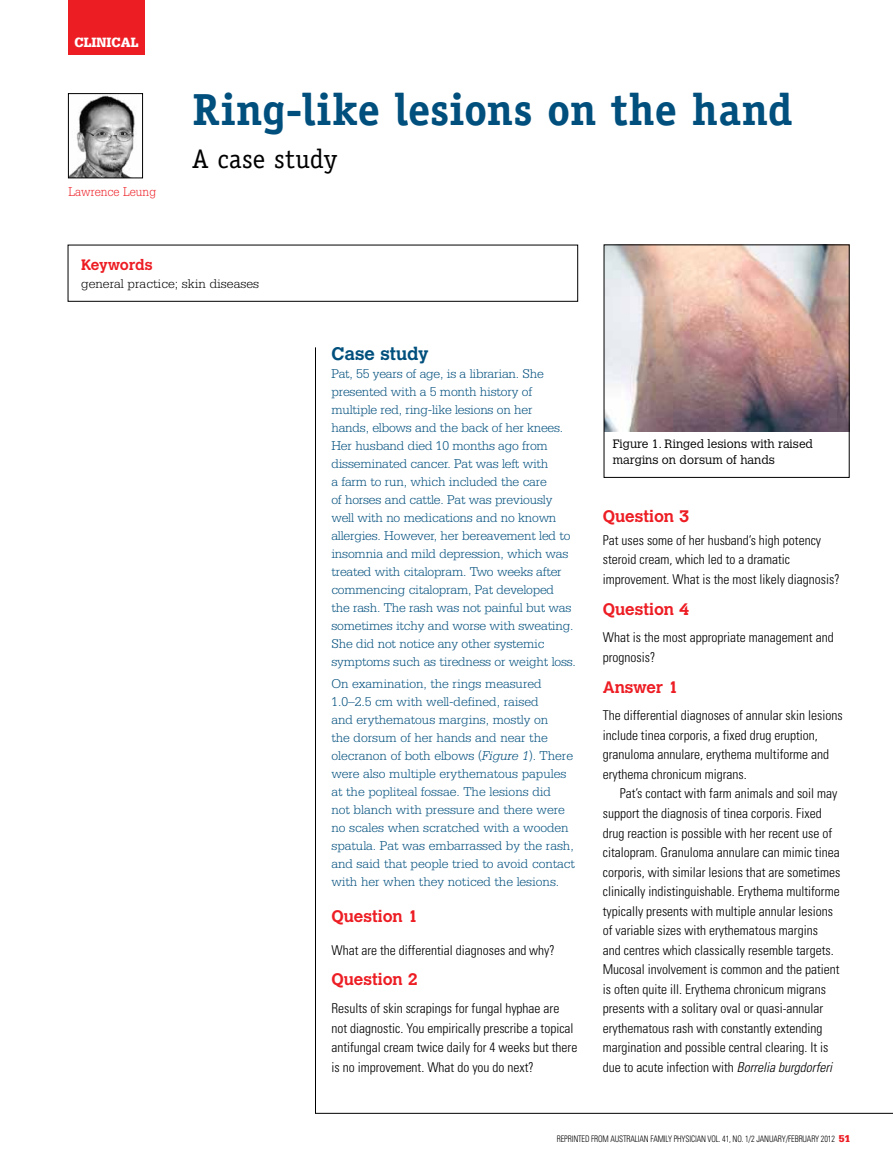
<style>
.page{position:relative;width:893px;height:1170px;background:#fff}
.page>*{position:absolute;margin:0;border:0;box-sizing:border-box;transform-origin:0 0}
.t1{font:700 45px "Officina Serif LT";color:#004f7d}
.t2{font:27px "Officina Serif LT";letter-spacing:.005em;color:#000}
.t3{font:700 18px "Calvert";color:#004f7d}
.t4{font:700 16.5px "Calvert";color:#ed1d24}
.t5{font:700 15px "Calvert";color:#ed1d24}
.t6{font:900 14.25px "Serifa LT";color:#fff;scale:.9 1}
.t7{font:300 condensed 13.5px/19.5px "Univers LT";color:#000}
.t8{font:300 13.5px/18px "Serifa LT";letter-spacing:-.015em;color:#004f7d}
.t9{font:300 13.5px "Serifa LT";color:#000}
.t10{font:300 13.5px "Serifa LT";color:#ed1d24;scale:.9 1}
.t11{font:300 12px/15.8px "Calvert";color:#000}
.t12{font:300 condensed 9px "Univers LT";letter-spacing:-.015em;color:#000;scale:.9 1}
.s1{font-style:italic}
.s2{font-family:"Serifa LT";font-weight:900;font-stretch:normal;font-size:10.5px;color:#ed1d24}
</style>
<div class="page">
<div style="left:68px;top:0;width:77px;height:55px;background:#ed1d24"></div>
<img style="left:70px;top:95px;width:65px;height:81px">
<div style="left:68px;top:93px;width:75px;height:85px;border:1px solid #000"></div>
<div style="left:68px;top:245px;width:510px;height:57px;border:1px solid #000"></div>
<svg style="left:315px;top:346px;width:578px;height:767px"></svg>
<div style="left:603px;top:508px;width:246px;height:567px;background:#fff"></div>
<div style="left:331px;top:345px;width:247px;height:729px;background:#fff"></div>
<img style="left:606px;top:247px;width:241px;height:184px">
<p class="t6" style="left:74px;top:34px;width:73px">CLINICAL</p>
<p class="t10" style="left:68px;top:184px;width:99px">Lawrence Leung</p>
<h1 class="t1" style="left:192px;top:81px;width:602px">Ring-like lesions on the hand</h1>
<h2 class="t2" style="left:192px;top:143px;width:147px">A case study</h2>
<p class="t5" style="left:81px;top:255px;width:73px">Keywords</p>
<p class="t9" style="left:81px;top:276px;width:180px">general practice; skin diseases</p>
<h3 class="t3" style="left:331px;top:342px;width:99px">Case study</h3>
<p class="t8" style="left:331px;top:364px;width:246px">Pat, 55 years of age, is a librarian. She presented with a 5 month history of multiple red, ring-like lesions on her<br>hands, elbows and the back of her knees.<br>Her husband died 10 months ago from disseminated cancer. Pat was left with<br>a farm to run, which included the care<br>of horses and cattle. Pat was previously well with no medications and no known allergies. However, her bereavement led to insomnia and mild depression, which was treated with citalopram. Two weeks after commencing citalopram, Pat developed<br>the rash. The rash was not painful but was sometimes itchy and worse with sweating.<br>She did not notice any other systemic symptoms such as tiredness or weight loss.</p>
<p class="t8" style="left:331px;top:675px;width:245px">On examination, the rings measured 1.0–2.5 cm with well-defined, raised<br>and erythematous margins, mostly on<br>the dorsum of her hands and near the olecranon of both elbows (<span class="s1">Figure 1</span>). There were also multiple erythematous papules at the popliteal fossae. The lesions did<br>not blanch with pressure and there were no scales when scratched with a wooden spatula. Pat was embarrassed by the rash, and said that people tried to avoid contact with her when they noticed the lesions.</p>
<p class="t4" style="left:331px;top:905px;width:88px">Question 1</p>
<p class="t7" style="left:331px;top:940px;width:225px">What are the differential diagnoses and why?</p>
<p class="t4" style="left:331px;top:969px;width:88px">Question 2</p>
<p class="t7" style="left:331px;top:998px;width:247px">Results of skin scrapings for fungal hyphae are not diagnostic. You empirically prescribe a topical antifungal cream twice daily for 4 weeks but there is no improvement. What do you do next?</p>
<p class="t11" style="left:613px;top:436px;width:202px">Figure 1. Ringed lesions with raised margins on dorsum of hands</p>
<p class="t4" style="left:603px;top:505px;width:88px">Question 3</p>
<p class="t7" style="left:603px;top:530px;width:238px">Pat uses some of her husband’s high potency steroid cream, which led to a dramatic improvement. What is the most likely diagnosis?</p>
<p class="t4" style="left:603px;top:598px;width:88px">Question 4</p>
<p class="t7" style="left:603px;top:628px;width:232px">What is the most appropriate management and prognosis?</p>
<p class="t4" style="left:603px;top:676px;width:77px">Answer 1</p>
<p class="t7" style="left:603px;top:706px;width:241px">The differential diagnoses of annular skin lesions include tinea corporis, a fixed drug eruption, granuloma annulare, erythema multiforme and erythema chronicum migrans.</p>
<p class="t7" style="left:603px;top:784px;width:239px;text-indent:17px">Pat’s contact with farm animals and soil may support the diagnosis of tinea corporis. Fixed drug reaction is possible with her recent use of citalopram. Granuloma annulare can mimic tinea corporis, with similar lesions that are sometimes clinically indistinguishable. Erythema multiforme typically presents with multiple annular lesions of variable sizes with erythematous margins<br>and centres which classically resemble targets.<br>Mucosal involvement is common and the patient is often quite ill. Erythema chronicum migrans presents with a solitary oval or quasi-annular erythematous rash with constantly extending margination and possible central clearing. It is due to acute infection with <span class="s1">Borrelia burgdorferi</span></p>
<p class="t12" style="left:557px;top:1133px;width:328px">Repr inted from Australian Family Physician Vol. 41, No. 1/2 january/febr uary 2012 <span class="s2">51</span></p>
</div>
